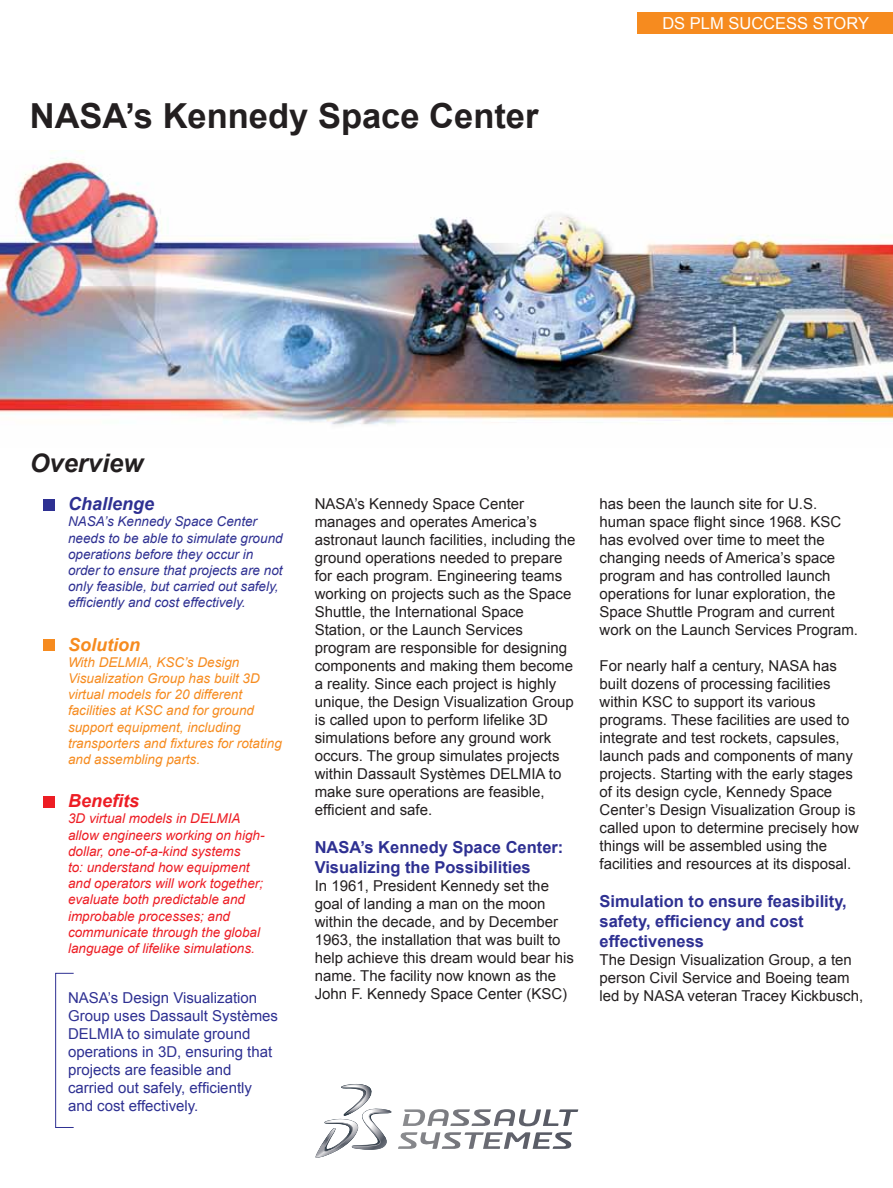
<style>
.page{position:relative;width:893px;height:1188px;background:#fff}
.page>*{position:absolute;margin:0;border:0;box-sizing:border-box;transform-origin:0 0}
.t1{font:700 34.5px "Arial";color:#231f20}
.t2{font:italic 700 25.5px "Arial";color:#231f20}
.t3{font:italic 700 18px "Arial";color:#2e3092}
.t4{font:italic 700 18px "Arial";color:#f68b1f}
.t5{font:italic 700 18px "Arial";color:#ed1d24}
.t6{font:700 16.5px/19.8px "Arial";color:#2e3092}
.t7{font:16.5px "Arial";color:#fff}
.t8{font:15px/18px "Arial";color:#231f20}
.t9{font:15px/18px "Arial";color:#2e3092}
.t10{font:italic 13.5px/16.2px "Arial";color:#ed1d24}
.t11{font:italic 13.5px/16.2px "Arial";color:#f68b1f}
.t12{font:italic 13.5px/16.2px "Arial";color:#2e3092}
</style>
<div class="page">
<img style="left:0;top:150px;width:893px;height:275px">
<div style="left:638px;top:13px;width:255px;height:21px;background:#f68b1f"></div>
<div style="left:43px;top:499px;width:11px;height:11px;background:#2e3092"></div>
<div style="left:43px;top:640px;width:11px;height:11px;background:#f68b1f"></div>
<div style="left:43px;top:796px;width:11px;height:11px;background:#ed1d24"></div>
<div style="left:55px;top:973px;width:19px;height:155px;border:1px solid #2e3092"></div>
<svg style="left:403px;top:1109px;width:175px;height:40px"></svg>
<svg style="left:315px;top:1084px;width:77px;height:74px"></svg>
<h1 class="t1" style="left:30px;top:93px;width:510px">NASA’s Kennedy Space Center</h1>
<p class="t7" style="left:662px;top:13px;width:208px">DS PLM SUCCESS STORY</p>
<h2 class="t2" style="left:30px;top:446px;width:115px">Overview</h2>
<p class="t3" style="left:68px;top:492px;width:88px">Challenge</p>
<p class="t12" style="left:68px;top:514px;width:216px">NASA’s Kennedy Space Center needs to be able to simulate ground operations before they occur in order to ensure that projects are not only feasible, but carried out safely, efficiently and cost effectively.</p>
<p class="t4" style="left:68px;top:633px;width:73px">Solution</p>
<p class="t11" style="left:68px;top:654px;width:215px">With DELMIA, KSC’s Design<br>Visualization Group has built 3D virtual models for 20 different facilities at KSC and for ground support equipment, including transporters and fixtures for rotating and assembling parts.</p>
<p class="t5" style="left:68px;top:789px;width:73px">Benefits</p>
<p class="t10" style="left:68px;top:811px;width:198px">3D virtual models in DELMIA allow engineers working on high&shy;dollar, one-of-a-kind systems<br>to: understand how equipment and operators will work together; evaluate both predictable and improbable processes; and communicate through the global language of lifelike simulations.</p>
<p class="t8" style="left:315px;top:495px;width:262px">NASA’s Kennedy Space Center manages and operates America’s astronaut launch facilities, including the ground operations needed to prepare for each program. Engineering teams working on projects such as the Space Shuttle, the International Space Station, or the Launch Services program are responsible for designing components and making them become a reality. Since each project is highly unique, the Design Visualization Group is called upon to perform lifelike 3D simulations before any ground work occurs. The group simulates projects within Dassault Systèmes DELMIA to make sure operations are feasible, efficient and safe.</p>
<p class="t6" style="left:315px;top:838px;width:250px">NASA’s Kennedy Space Center:<br>Visualizing the Possibilities</p>
<p class="t8" style="left:315px;top:877px;width:261px">In 1961, President Kennedy set the goal of landing a man on the moon within the decade, and by December 1963, the installation that was built to help achieve this dream would bear his name. The facility now known as the John F. Kennedy Space Center (KSC)</p>
<p class="t8" style="left:600px;top:495px;width:260px">has been the launch site for U.S. human space flight since 1968. KSC has evolved over time to meet the changing needs of America’s space program and has controlled launch operations for lunar exploration, the Space Shuttle Program and current work on the Launch Services Program.</p>
<p class="t8" style="left:600px;top:657px;width:261px">For nearly half a century, NASA has built dozens of processing facilities within KSC to support its various programs. These facilities are used to integrate and test rockets, capsules, launch pads and components of many projects. Starting with the early stages of its design cycle, Kennedy Space Center’s Design Visualization Group is called upon to determine precisely how things will be assembled using the facilities and resources at its disposal.</p>
<p class="t6" style="left:600px;top:892px;width:249px">Simulation to ensure feasibility, safety, efficiency and cost effectiveness</p>
<p class="t8" style="left:600px;top:950px;width:254px">The Design Visualization Group, a ten person Civil Service and Boeing team</p>
<p class="t9" style="left:68px;top:989px;width:191px">NASA’s Design Visualization</p>
<p class="t8" style="left:600px;top:986px;width:265px">led by NASA veteran Tracey Kickbusch,</p>
<p class="t9" style="left:68px;top:1007px;width:212px">Group uses Dassault Systèmes<br>DELMIA to simulate ground operations in 3D, ensuring that projects are feasible and carried out safely, efficiently and cost effectively.</p>
</div>
